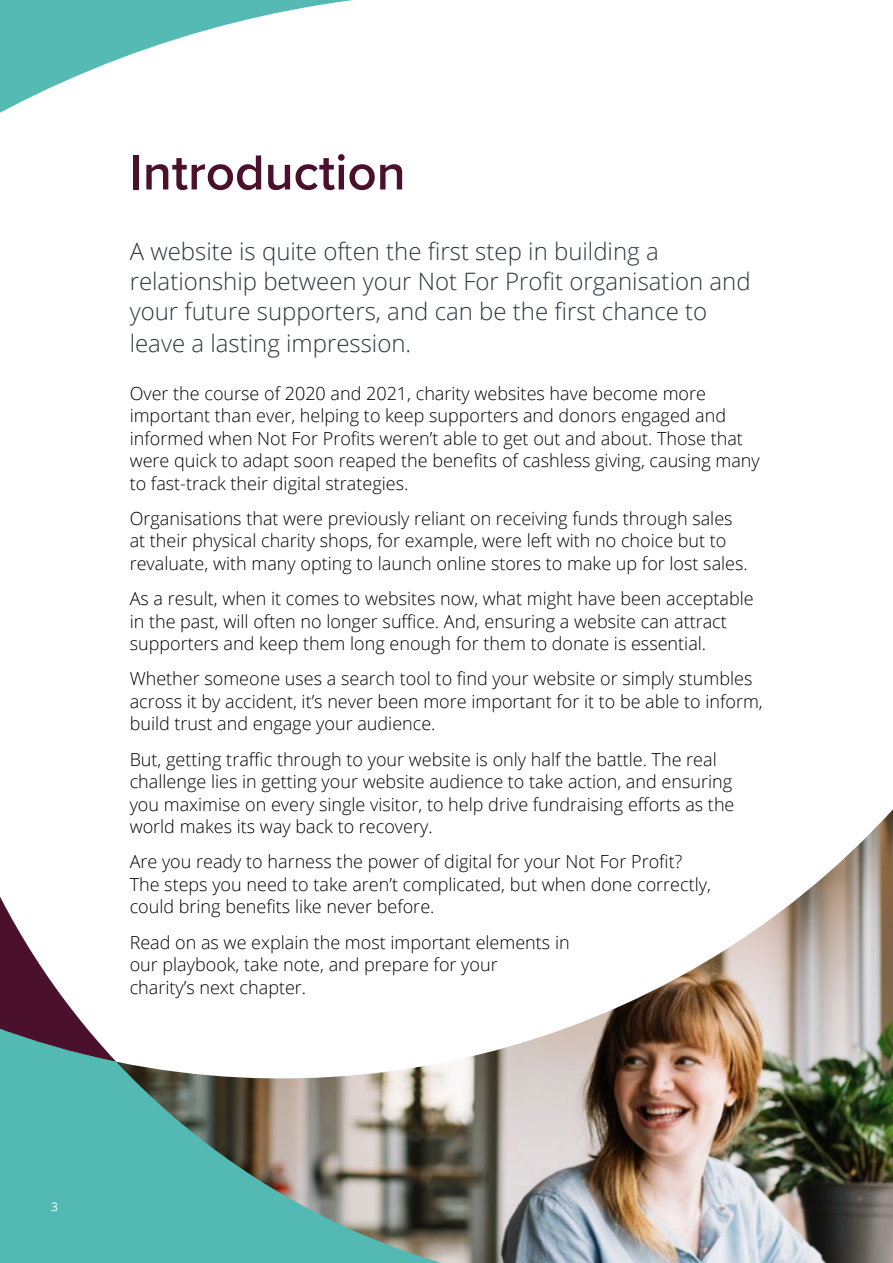
<style>
.page{position:relative;width:893px;height:1263px;background:#fff}
.page>*{position:absolute;margin:0;border:0;box-sizing:border-box;transform-origin:0 0}
.t1{font:600 51px "Proxima Nova";color:#4b112c}
.t2{font:300 24px/30.5px "Open Sans";color:#323540}
.t3{font:300 18px/22.5px "Open Sans";color:#000}
.t4{font:12px "Open Sans";color:#fff}
</style>
<div class="page">
<img style="left:648px;top:809px;width:245px;height:454px">
<svg style="left:0;top:896px;width:648px;height:367px"></svg>
<svg style="left:0;top:0;width:353px;height:113px"></svg>
<h1 class="t1" style="left:130px;top:134px;width:277px">Introduction</h1>
<h2 class="t2" style="left:130px;top:235px;width:622px">A website is quite often the first step in building a relationship between your Not For Profit organisation and your future supporters, and can be the first chance to leave a lasting impression.</h2>
<p class="t3" style="left:130px;top:381px;width:632px">Over the course of 2020 and 2021, charity websites have become more important than ever, helping to keep supporters and donors engaged and informed when Not For Profits weren’t able to get out and about. Those that were quick to adapt soon reaped the benefits of cashless giving, causing many to fast-track their digital strategies.</p>
<p class="t3" style="left:130px;top:507px;width:620px">Organisations that were previously reliant on receiving funds through sales at their physical charity shops, for example, were left with no choice but to revaluate, with many opting to launch online stores to make up for lost sales.</p>
<p class="t3" style="left:130px;top:587px;width:626px">As a result, when it comes to websites now, what might have been acceptable in the past, will often no longer suffice. And, ensuring a website can attract supporters and keep them long enough for them to donate is essential.</p>
<p class="t3" style="left:130px;top:667px;width:635px">Whether someone uses a search tool to find your website or simply stumbles across it by accident, it’s never been more important for it to be able to inform, build trust and engage your audience.</p>
<p class="t3" style="left:130px;top:747px;width:606px">But, getting traffic through to your website is only half the battle. The real challenge lies in getting your website audience to take action, and ensuring you maximise on every single visitor, to help drive fundraising efforts as the world makes its way back to recovery.</p>
<p class="t3" style="left:130px;top:850px;width:583px">Are you ready to harness the power of digital for your Not For Profit?<br>The steps you need to take aren’t complicated, but when done correctly, could bring benefits like never before.</p>
<p class="t3" style="left:130px;top:930px;width:441px">Read on as we explain the most important elements in our playbook, take note, and prepare for your<br>charity’s next chapter.</p>
<p class="t4" style="left:51px;top:1198px;width:8px">3</p>
</div>
